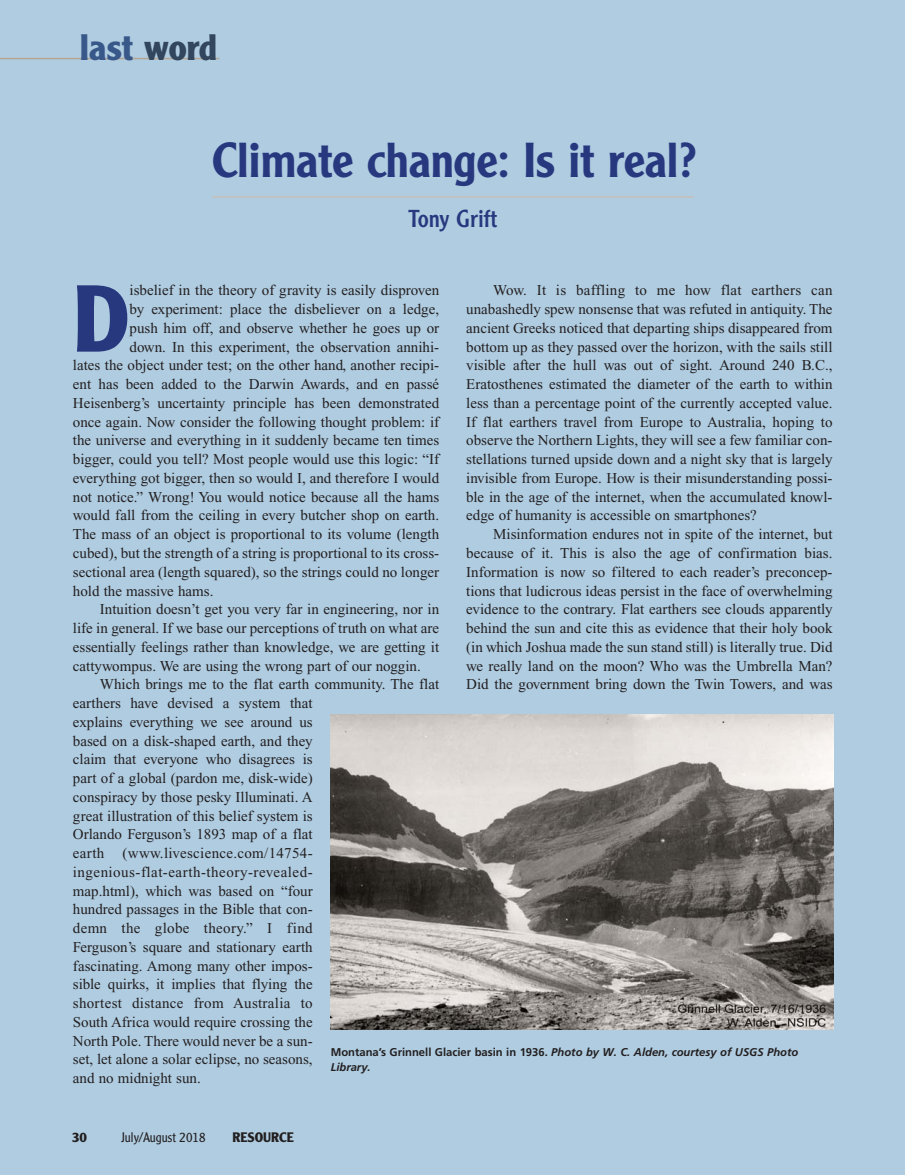
<style>
.page{position:relative;width:905px;height:1175px;background:#fff}
.page>*{position:absolute;margin:0;border:0;box-sizing:border-box;transform-origin:0 0}
.t1{font:700 92.85px "Clearface Gothic LH";color:#28387f}
.t2{font:500 48px "Clearface Gothic LH";letter-spacing:-.005em;color:#28387f}
.t3{font:700 36px "Clearface Gothic LH";color:#385889}
.t4{font:24px "Clearface Gothic LH";color:#28387f}
.t5{font:15px/18.8px "Times New Roman";color:#231f20;text-align:justify}
.t6{font:15px "Times New Roman";letter-spacing:.02em;color:#231f20}
.t7{font:15px "Times New Roman";letter-spacing:.03em;color:#231f20}
.t8{font:300 13.5px "Clearface Gothic LH";color:#231f20}
.t9{font:700 13.5px "Clearface Gothic LH";color:#231f20}
.t10{font:italic 700 11.25px/15px "Frutiger";color:#231f20}
.s1{color:#32465e}
.s2{font-style:normal}
</style>
<div class="page">
<div style="left:0;top:0;width:904px;height:1174px;background:#afcce1"></div>
<hr style="left:0;top:58px;width:219px;height:1px;background:#b6a591">
<hr style="left:212px;top:196px;width:481px;height:2px;background:#c9beb9">
<img style="left:331px;top:714px;width:503px;height:315px">
<h3 class="t3" style="left:80px;top:34px;width:139px">last <span class="s1">word</span></h3>
<h2 class="t2" style="left:212px;top:142px;width:486px">Climate change: Is it real?</h2>
<h3 class="t4" style="left:408px;top:210px;width:90px">Tony Grift</h3>
<h1 class="t1" style="left:73px;top:285px;width:58px">D</h1>
<p class="t5" style="left:129px;top:282px;width:311px">isbelief in the theory of gravity is easily disproven</p>
<p class="t5" style="left:466px;top:282px;width:368px;text-indent:27px">Wow. It is baffling to me how flat earthers can unabashedly spew nonsense that was refuted in antiquity. The ancient Greeks noticed that departing ships disappeared from bottom up as they passed over the horizon, with the sails still visible after the hull was out of sight. Around 240 B.C., Eratosthenes estimated the diameter of the earth to within less than a percentage point of the currently accepted value.<br>If flat earthers travel from Europe to Australia, hoping to observe the Northern Lights, they will see a few familiar con&shy;stellations turned upside down and a night sky that is largely invisible from Europe. How is their misunderstanding possi&shy;ble in the age of the internet, when the accumulated knowl&shy;edge of humanity is accessible on smartphones?</p>
<p class="t5" style="left:466px;top:526px;width:368px;text-indent:27px">Misinformation endures not in spite of the internet, but because of it. This is also the age of confirmation bias.<br>Information is now so filtered to each reader’s preconcep&shy;tions that ludicrous ideas persist in the face of overwhelming evidence to the contrary. Flat earthers see clouds apparently behind the sun and cite this as evidence that their holy book (in which Joshua made the sun stand still) is literally true. Did we really land on the moon? Who was the Umbrella Man?<br>Did the government bring down the Twin Towers, and was</p>
<p class="t5" style="left:129px;top:301px;width:311px">by experiment: place the disbeliever on a ledge,</p>
<p class="t5" style="left:129px;top:320px;width:311px">push him off, and observe whether he goes up or</p>
<p class="t5" style="left:129px;top:339px;width:311px">down. In this experiment, the observation annihi-</p>
<p class="t5" style="left:73px;top:357px;width:368px">lates the object under test; on the other hand, another recipi-</p>
<p class="t5" style="left:73px;top:376px;width:368px">ent has been added to the Darwin Awards, and en passé</p>
<p class="t5" style="left:73px;top:395px;width:368px">Heisenberg’s uncertainty principle has been demonstrated</p>
<p class="t5" style="left:73px;top:414px;width:368px">once again. Now consider the following thought problem: if</p>
<p class="t5" style="left:73px;top:432px;width:368px">the universe and everything in it suddenly became ten times</p>
<p class="t5" style="left:73px;top:451px;width:368px">bigger, could you tell? Most people would use this logic: “If</p>
<p class="t5" style="left:73px;top:470px;width:368px">everything got bigger, then so would I, and therefore I would</p>
<p class="t5" style="left:73px;top:489px;width:368px">not notice.” Wrong! You would notice because all the hams</p>
<p class="t5" style="left:73px;top:507px;width:368px">would fall from the ceiling in every butcher shop on earth.</p>
<p class="t5" style="left:73px;top:526px;width:368px">The mass of an object is proportional to its volume (length</p>
<p class="t5" style="left:73px;top:545px;width:368px">cubed), but the strength of a string is proportional to its cross-</p>
<p class="t5" style="left:73px;top:564px;width:368px">sectional area (length squared), so the strings could no longer</p>
<p class="t5" style="left:73px;top:582px;width:142px">hold the massive hams.</p>
<p class="t5" style="left:100px;top:601px;width:341px">Intuition doesn’t get you very far in engineering, nor in</p>
<p class="t5" style="left:73px;top:620px;width:368px">life in general. If we base our perceptions of truth on what are</p>
<p class="t5" style="left:73px;top:639px;width:368px">essentially feelings rather than knowledge, we are getting it</p>
<p class="t5" style="left:73px;top:657px;width:349px">cattywompus. We are using the wrong part of our noggin.</p>
<p class="t5" style="left:100px;top:676px;width:341px">Which brings me to the flat earth community. The flat</p>
<p class="t5" style="left:73px;top:695px;width:241px">earthers have devised a system that</p>
<p class="t5" style="left:73px;top:714px;width:241px">explains everything we see around us</p>
<p class="t5" style="left:73px;top:732px;width:241px">based on a disk-shaped earth, and they</p>
<p class="t5" style="left:73px;top:751px;width:241px">claim that everyone who disagrees is</p>
<p class="t5" style="left:73px;top:770px;width:241px">part of a global (pardon me, disk-wide)</p>
<p class="t5" style="left:73px;top:789px;width:241px">conspiracy by those pesky Illuminati. A</p>
<p class="t5" style="left:73px;top:807px;width:241px">great illustration of this belief system is</p>
<p class="t5" style="left:73px;top:826px;width:241px">Orlando Ferguson’s 1893 map of a flat</p>
<p class="t6" style="left:73px;top:847px;width:241px">earth (www.livescience.com/14754-</p>
<p class="t7" style="left:73px;top:866px;width:241px">ingenious-flat-earth-theory-revealed-</p>
<p class="t5" style="left:73px;top:882px;width:241px">map.html), which was based on “four</p>
<p class="t5" style="left:73px;top:901px;width:241px">hundred passages in the Bible that con-</p>
<p class="t6" style="left:73px;top:922px;width:241px">demn the globe theory.” I find</p>
<p class="t5" style="left:73px;top:939px;width:241px">Ferguson’s square and stationary earth</p>
<p class="t5" style="left:73px;top:957px;width:241px">fascinating. Among many other impos-</p>
<p class="t5" style="left:73px;top:976px;width:241px">sible quirks, it implies that flying the</p>
<p class="t6" style="left:73px;top:997px;width:241px">shortest distance from Australia to</p>
<p class="t5" style="left:73px;top:1014px;width:241px">South Africa would require crossing the</p>
<p class="t5" style="left:73px;top:1032px;width:241px">North Pole. There would never be a sun-</p>
<p class="t5" style="left:73px;top:1051px;width:241px">set, let alone a solar eclipse, no seasons,</p>
<p class="t5" style="left:73px;top:1070px;width:129px">and no midnight sun.</p>
<p class="t10" style="left:331px;top:1045px;width:469px"><span class="s2">Montana’s Grinnell Glacier basin in 1936.</span> Photo by W. C. Alden, courtesy of USGS Photo<br>Library.</p>
<p class="t9" style="left:72px;top:1132px;width:16px">30</p>
<p class="t8" style="left:122px;top:1132px;width:85px">July/August 2018</p>
<p class="t9" style="left:232px;top:1132px;width:63px">RESOURCE</p>
</div>
